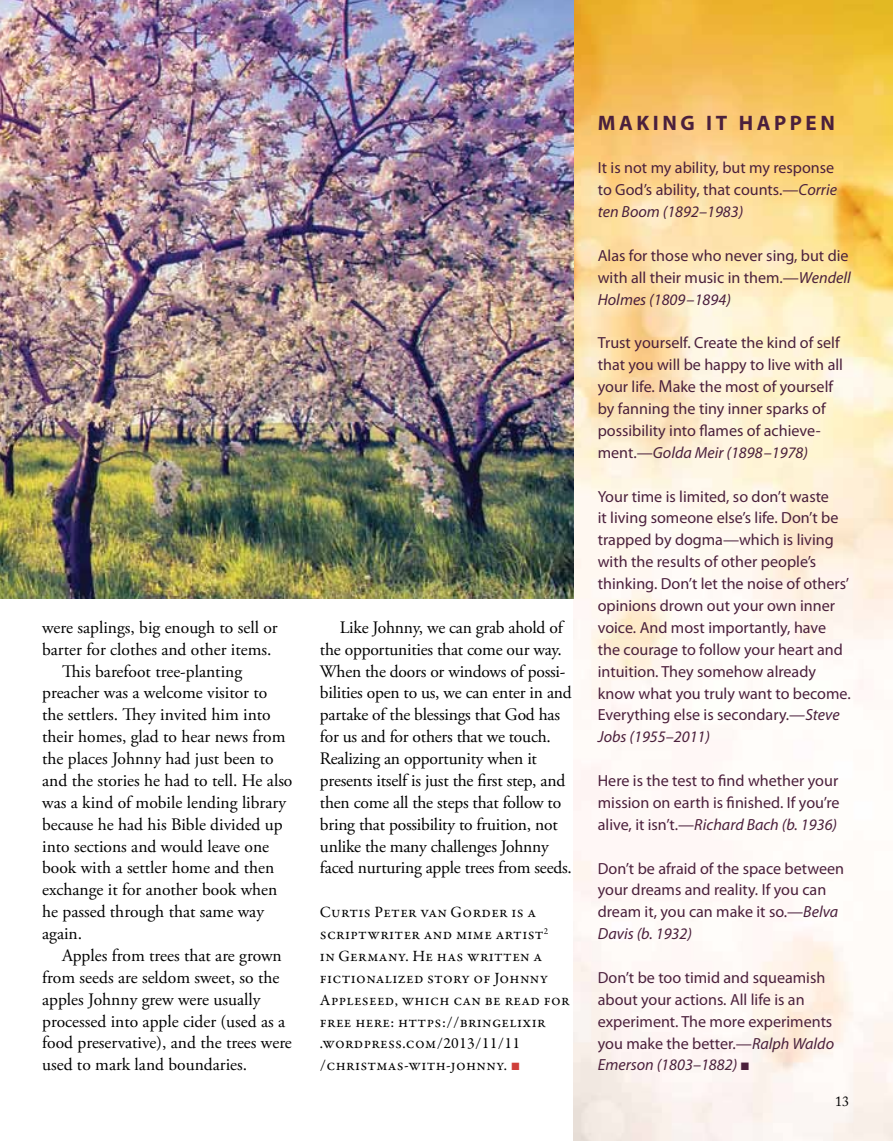
<style>
.page{position:relative;width:893px;height:1141px;background:#fff}
.page>*{position:absolute;margin:0;border:0;box-sizing:border-box;transform-origin:0 0}
.t1{font:700 21px "Myriad Pro";letter-spacing:.17em;color:#4b203c}
.t2{font:17.5px/21.9px "Adobe Garamond Pro";color:#000}
.t3{font:16.1px/21.9px "Myriad Pro";color:#4b203c}
.t4{font:15.75px/21.9px "Garamond Premr Pro";letter-spacing:.02em;color:#000}
.t5{font:14px "Adobe Caslon Pro";color:#000}
.s1{font-family:"Arial";color:#cf3e39}
.s2{font-style:italic}
.s3{font-size:17.5px}
.s4{font-family:"Arial"}
</style>
<div class="page">
<img style="left:573px;top:0;width:320px;height:1141px">
<img style="left:0;top:0;width:573px;height:598px">
<p class="t2" style="left:42px;top:617px;width:237px">were saplings, big enough to sell or</p>
<p class="t2" style="left:42px;top:639px;width:231px">barter for clothes and other items.</p>
<p class="t2" style="left:62px;top:661px;width:182px">This barefoot tree-planting</p>
<p class="t2" style="left:42px;top:683px;width:227px">preacher was a welcome visitor to</p>
<p class="t2" style="left:42px;top:704px;width:230px">the settlers. They invited him into</p>
<p class="t2" style="left:42px;top:726px;width:245px">their homes, glad to hear news from</p>
<p class="t2" style="left:42px;top:748px;width:233px">the places Johnny had just been to</p>
<p class="t2" style="left:42px;top:770px;width:252px">and the stories he had to tell. He also</p>
<p class="t2" style="left:42px;top:792px;width:246px">was a kind of mobile lending library</p>
<p class="t2" style="left:42px;top:814px;width:242px">because he had his Bible divided up</p>
<p class="t2" style="left:42px;top:836px;width:228px">into sections and would leave one</p>
<p class="t2" style="left:42px;top:858px;width:234px">book with a settler home and then</p>
<p class="t2" style="left:42px;top:879px;width:237px">exchange it for another book when</p>
<p class="t2" style="left:42px;top:901px;width:223px">he passed through that same way</p>
<p class="t2" style="left:42px;top:923px;width:42px">again.</p>
<p class="t2" style="left:62px;top:945px;width:221px">Apples from trees that are grown</p>
<p class="t2" style="left:42px;top:967px;width:239px">from seeds are seldom sweet, so the</p>
<p class="t2" style="left:42px;top:989px;width:220px">apples Johnny grew were usually</p>
<p class="t2" style="left:42px;top:1011px;width:245px">processed into apple cider (used as a</p>
<p class="t2" style="left:42px;top:1033px;width:251px">food preservative), and the trees were</p>
<p class="t2" style="left:42px;top:1054px;width:206px">used to mark land boundaries.</p>
<p class="t2" style="left:320px;top:617px;width:253px;text-indent:20px">Like Johnny, we can grab ahold of the opportunities that come our way.<br>When the doors or windows of possi&shy;bilities open to us, we can enter in and partake of the blessings that God has for us and for others that we touch.<br>Realizing an opportunity when it presents itself is just the first step, and then come all the steps that follow to bring that possibility to fruition, not unlike the many challenges Johnny faced nurturing apple trees from seeds.</p>
<p class="t4" style="left:320px;top:902px;width:251px">Curtis Peter van Gorder is a scriptwriter and mime artist<sup>2<br></sup>in Germany. He has written a fictionalized story of Johnny<br>Appleseed, which can be read for free here: https://bringelixir .wordpress.com/2013/11/11 /christmas-with-johnny. <span class="s1">■</span></p>
<h1 class="t1" style="left:598px;top:109px;width:239px">MAKING IT HAPPEN</h1>
<p class="t3" style="left:598px;top:157px;width:241px">It is not my ability, but my response to God’s ability, that counts.—<span class="s2">Corrie ten Boom (1892–1983)</span></p>
<p class="t3" style="left:598px;top:244px;width:255px">Alas for those who never sing, but die with all their music in them.—<span class="s2">Wendell<br>Holmes (1809–1894)</span></p>
<p class="t3" style="left:598px;top:332px;width:247px">Trust yourself. Create the kind of self that you will be happy to live with all your life. <span class="s3">M</span>ake the most of yourself by fanning the tiny inner sparks of possibility into flames of achieve&shy;ment.—<span class="s2">Golda Meir (1898–1978)</span></p>
<p class="t3" style="left:598px;top:485px;width:254px">Your time is limited, so don’t waste<br>it living someone else’s life. Don’t be trapped by dogma—which is living with the results of other people’s thinking. Don’t let the noise of others’ opinions drown out your own inner voice. And most importantly, have the courage to follow your heart and intuition. They somehow already know what you truly want to become.<br>Everything else is secondary.—<span class="s2">Steve Jobs (1955–2011)</span></p>
<p class="t3" style="left:598px;top:769px;width:243px;text-align:justify">Here is the test to find whether your mission on earth is finished. If you’re alive, it isn’t.—<span class="s2">Richard Bach (b. 1936)</span></p>
<p class="t3" style="left:598px;top:857px;width:248px">Don’t be afraid of the space between your dreams and reality. If you can dream it, you can make it so.—<span class="s2">Belva<br>Davis (b. 1932)</span></p>
<p class="t3" style="left:598px;top:966px;width:238px">Don’t be too timid and squeamish about your actions. All life is an experiment. The more experiments you make the better.—<span class="s2">Ralph Waldo<br>Emerson (1803–1882)</span> <span class="s4">■</span></p>
<p class="t5" style="left:835px;top:1093px;width:15px">13</p>
</div>
